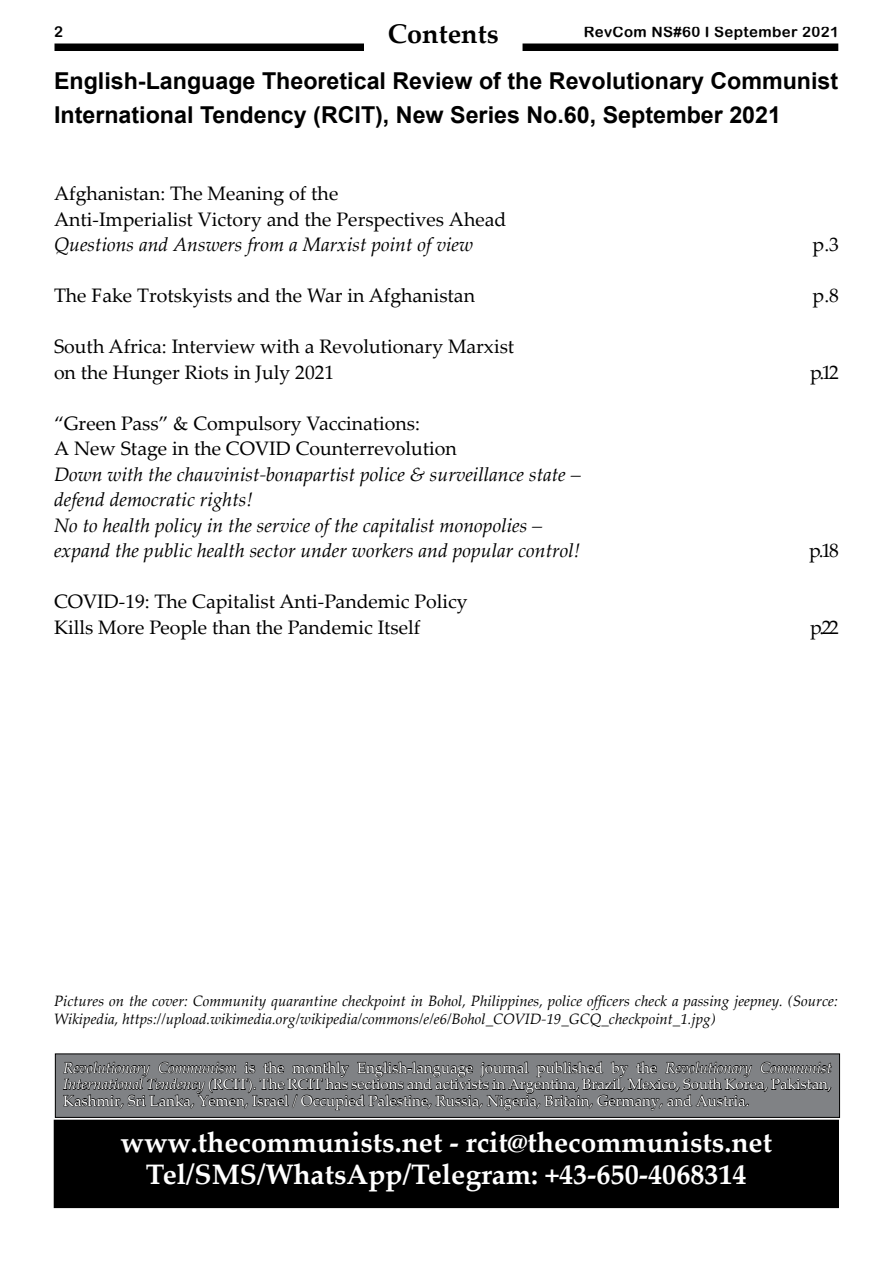
<style>
.page{position:relative;width:893px;height:1263px;background:#fff}
.page>*{position:absolute;margin:0;border:0;box-sizing:border-box;transform-origin:0 0}
.t1{font:700 28.2px/31.5px "Palatino Linotype";color:#fff;text-align:center}
.t2{font:700 27px "Palatino Linotype";color:#000}
.t3{font:700 23.25px/34.5px "Arial";color:#000}
.t4{font:19.5px/25.5px "Palatino Linotype";color:#000}
.t5{font:italic 19.5px/25.5px "Palatino Linotype";color:#000}
.t6{font:15px/16.5px "Palatino Linotype";color:#fff;text-align:justify}
.t7{font:italic 15px/18px "Palatino Linotype";color:#000}
.t8{font:15px "Arial Rounded MT Bold";letter-spacing:.025em;color:#000}
.s1{font-style:italic}
</style>
<div class="page">
<div style="left:54px;top:44px;width:785px;height:7px;background:#000"></div>
<div style="left:364px;top:23px;width:158px;height:32px;background:#fff"></div>
<div style="left:54px;top:1120px;width:784px;height:87px;background:#000"></div>
<div style="left:54px;top:1120px;width:785px;height:88px;border:1px solid #000"></div>
<svg style="left:63px;top:1055px;width:769px;height:67px;background:#616365"></svg>
<div style="left:55px;top:1053px;width:785px;height:65px;border:1px solid #000"></div>
<p class="t8" style="left:54px;top:23px;width:10px">2</p>
<h2 class="t2" style="left:388px;top:15px;width:112px">Contents</h2>
<p class="t8" style="left:584px;top:23px;width:257px">RevCom NS#60 I September 2021</p>
<p class="t3" style="left:54px;top:64px;width:786px">English-Language Theoretical Review of the Revolutionary Communist<br>International Tendency (RCIT), New Series No.60, September 2021</p>
<p class="t4" style="left:54px;top:180px;width:454px">Afghanistan: The Meaning of the<br>Anti-Imperialist Victory and the Perspectives Ahead</p>
<p class="t5" style="left:54px;top:231px;width:421px">Questions and Answers from a Marxist point of view</p>
<p class="t4" style="left:813px;top:231px;width:28px">p.3</p>
<p class="t4" style="left:54px;top:282px;width:423px">The Fake Trotskyists and the War in Afghanistan</p>
<p class="t4" style="left:813px;top:282px;width:28px">p.8</p>
<p class="t4" style="left:54px;top:333px;width:462px">South Africa: Interview with a Revolutionary Marxist on the Hunger Riots in July 2021</p>
<p class="t4" style="left:810px;top:359px;width:30px">p.12</p>
<p class="t4" style="left:54px;top:410px;width:404px">“Green Pass” &amp; Compulsory Vaccinations:<br>A New Stage in the COVID Counterrevolution</p>
<p class="t5" style="left:54px;top:461px;width:528px">Down with the chauvinist-bonapartist police &amp; surveillance state – defend democratic rights!<br>No to health policy in the service of the capitalist monopolies – expand the public health sector under workers and popular control!</p>
<p class="t4" style="left:54px;top:588px;width:415px">COVID-19: The Capitalist Anti-Pandemic Policy<br>Kills More People than the Pandemic Itself</p>
<p class="t4" style="left:809px;top:537px;width:31px">p.18</p>
<p class="t4" style="left:810px;top:614px;width:30px">p.22</p>
<p class="t7" style="left:54px;top:991px;width:785px">Pictures on the cover: Community quarantine checkpoint in Bohol, Philippines, police officers check a passing jeepney. (Source:<br>Wikipedia, https://upload.wikimedia.org/wikipedia/commons/e/e6/Bohol_COVID-19_GCQ_checkpoint_1.jpg)</p>
<p class="t6" style="left:63px;top:1059px;width:770px"><span class="s1">Revolutionary Communism</span> is the monthly English-language journal published by the <span class="s1">Revolutionary Communist International Tendency</span> (RCIT). The RCIT has sections and activists in Argentina, Brazil, Mexico, South Korea, Pakistan, Kashmir, Sri Lanka, Yemen, Israel / Occupied Palestine, Russia, Nigeria, Britain, Germany, and Austria.</p>
<h1 class="t1" style="left:121px;top:1126px;width:653px">www.thecommunists.net - rcit@thecommunists.net<br>Tel/SMS/WhatsApp/Telegram: +43-650-4068314</h1>
</div>
